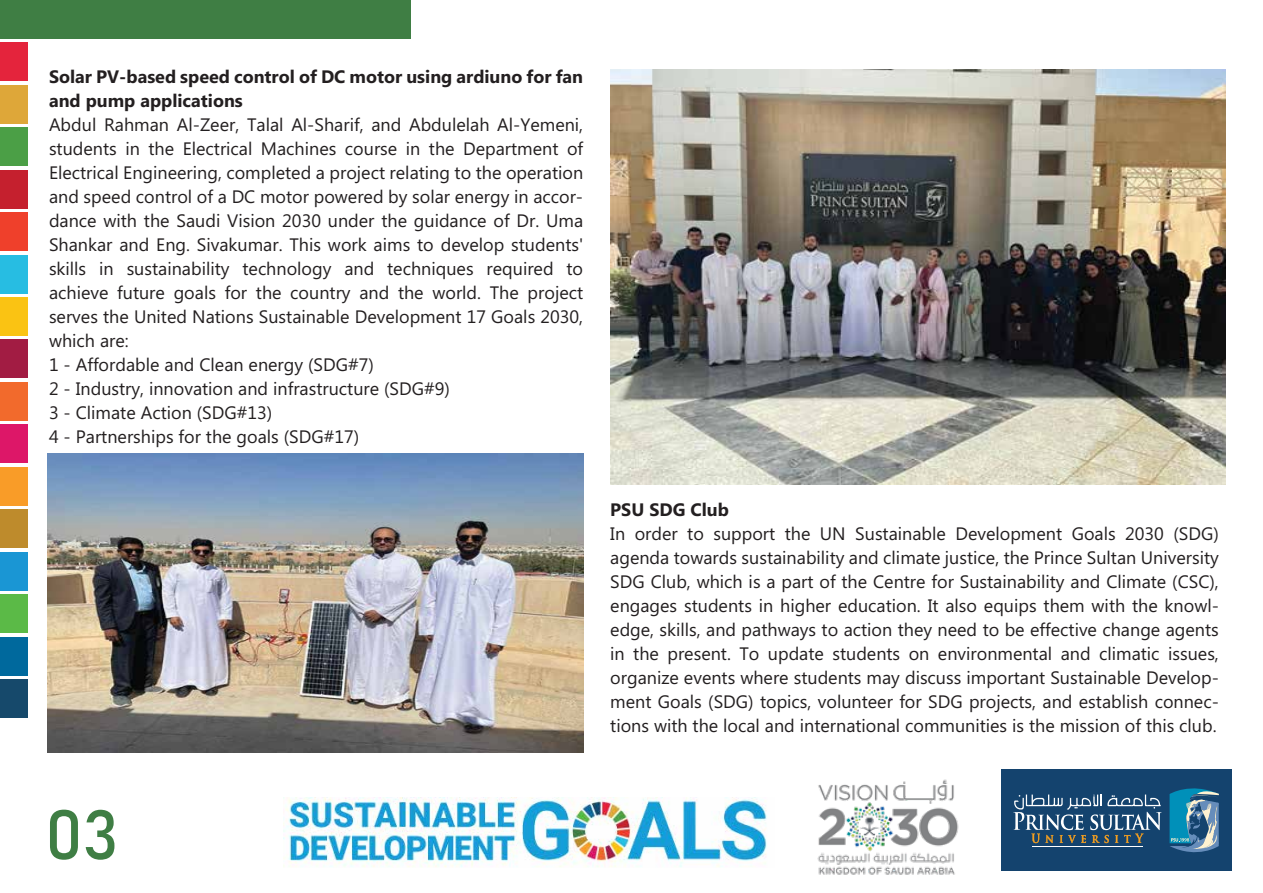
<style>
.page{position:relative;width:1263px;height:893px;background:#fff}
.page>*{position:absolute;margin:0;border:0;box-sizing:border-box;transform-origin:0 0}
.t1{font:69px "Bahnschrift";color:#3f7e44}
.t2{font:18px/24px "Microsoft Phags Pa";color:#231f20}
.t3{font:700 18px/24px "Microsoft Phags Pa";color:#231f20}
</style>
<div class="page">
<img style="left:817px;top:779px;width:142px;height:96px">
<div style="left:1001px;top:769px;width:231px;height:102px;background:#14436e"></div>
<svg style="left:1169px;top:788px;width:50px;height:65px"></svg>
<hr style="left:1033px;top:846px;width:110px;height:1px;background:#fff">
<svg style="left:1013px;top:794px;width:148px;height:49px"></svg>
<div style="left:0;top:0;width:410px;height:39px;background:#3f7e44"></div>
<div style="left:0;top:42px;width:27px;height:39px;background:#e4243c"></div>
<div style="left:0;top:85px;width:27px;height:39px;background:#dea739"></div>
<div style="left:0;top:127px;width:27px;height:39px;background:#4b9f46"></div>
<div style="left:0;top:170px;width:27px;height:39px;background:#c5202e"></div>
<div style="left:0;top:212px;width:27px;height:39px;background:#ef402b"></div>
<div style="left:0;top:255px;width:27px;height:38px;background:#27bde2"></div>
<div style="left:0;top:297px;width:27px;height:39px;background:#fac313"></div>
<div style="left:0;top:340px;width:27px;height:38px;background:#a21c43"></div>
<div style="left:0;top:382px;width:27px;height:39px;background:#f26a2c"></div>
<div style="left:0;top:424px;width:27px;height:39px;background:#dd1768"></div>
<div style="left:0;top:467px;width:27px;height:39px;background:#f99c28"></div>
<div style="left:0;top:509px;width:27px;height:39px;background:#be8b2c"></div>
<div style="left:0;top:552px;width:27px;height:39px;background:#1a96d4"></div>
<div style="left:0;top:594px;width:27px;height:39px;background:#5bba47"></div>
<div style="left:0;top:637px;width:27px;height:38px;background:#00699d"></div>
<div style="left:0;top:679px;width:27px;height:39px;background:#16496b"></div>
<img style="left:283px;top:798px;width:484px;height:69px">
<img style="left:47px;top:454px;width:536px;height:298px">
<img style="left:611px;top:70px;width:615px;height:415px">
<p class="t3" style="left:49px;top:64px;width:536px">Solar PV-based speed control of DC motor using ardiuno for fan and pump applications</p>
<p class="t2" style="left:49px;top:112px;width:536px">Abdul Rahman Al-Zeer, Talal Al-Sharif, and Abdulelah Al-Yemeni, students in the Electrical Machines course in the Department of Electrical Engineering, completed a project relating to the operation and speed control of a DC motor powered by solar energy in accor&shy;dance with the Saudi Vision 2030 under the guidance of Dr. Uma Shankar and Eng. Sivakumar. This work aims to develop students' skills in sustainability technology and techniques required to achieve future goals for the country and the world. The project serves the United Nations Sustainable Development 17 Goals 2030, which are:<br>1 - Affordable and Clean energy (SDG#7)<br>2 - Industry, innovation and infrastructure (SDG#9)<br>3 - Climate Action (SDG#13)<br>4 - Partnerships for the goals (SDG#17)</p>
<p class="t3" style="left:610px;top:496px;width:120px">PSU SDG Club</p>
<p class="t2" style="left:610px;top:521px;width:610px;text-align:justify">In order to support the UN Sustainable Development Goals 2030 (SDG) agenda towards sustainability and climate justice, the Prince Sultan University SDG Club, which is a part of the Centre for Sustainability and Climate (CSC), engages students in higher education. It also equips them with the knowl&shy;edge, skills, and pathways to action they need to be effective change agents in the present. To update students on environmental and climatic issues, organize events where students may discuss important Sustainable Develop&shy;ment Goals (SDG) topics, volunteer for SDG projects, and establish connec&shy;tions with the local and international communities is the mission of this club.</p>
<h1 class="t1" style="left:45px;top:782px;width:76px">03</h1>
</div>
